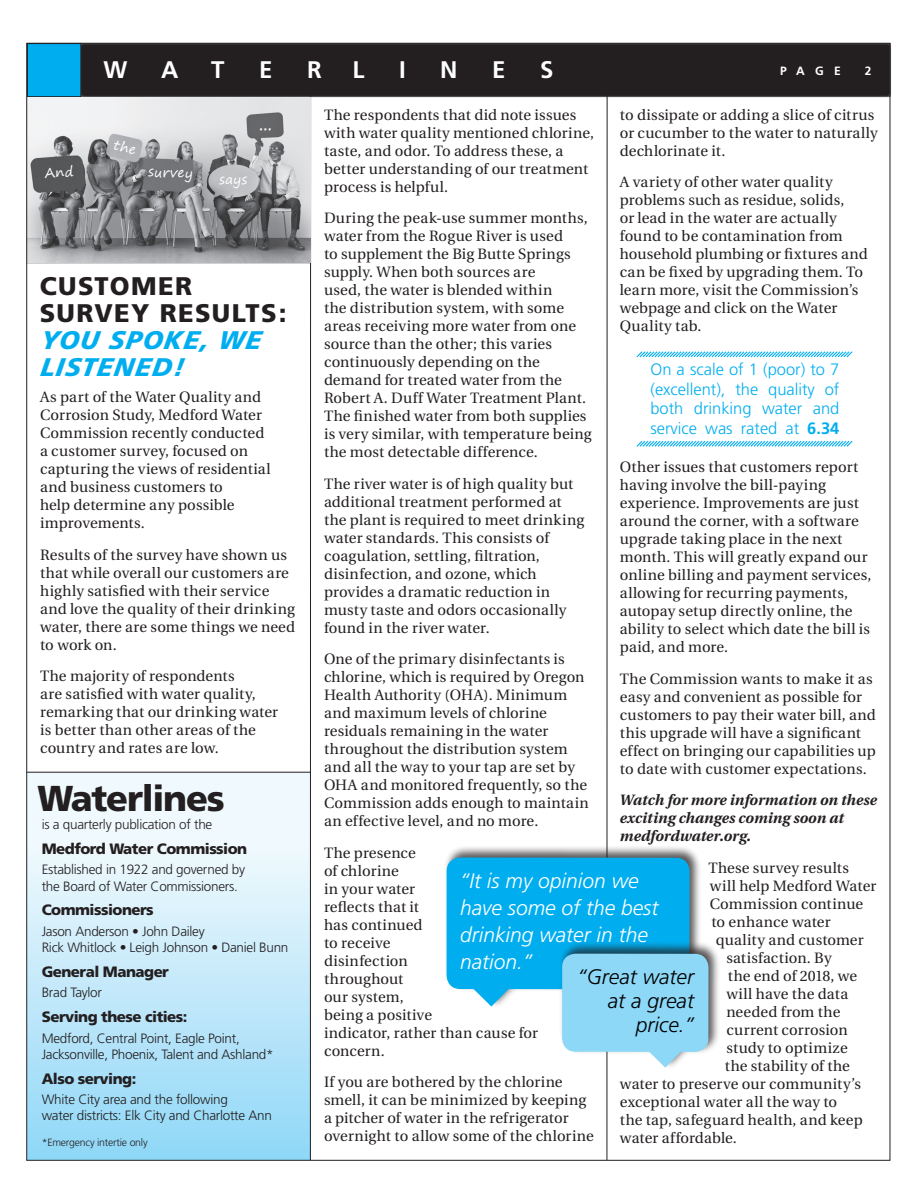
<style>
.page{position:relative;width:918px;height:1188px;background:#fff}
.page>*{position:absolute;margin:0;border:0;box-sizing:border-box;transform-origin:0 0}
.t1{font:900 36px "Frutiger";letter-spacing:-.035em;color:#231f20}
._2__Feature_Headline{font:900 25.5px/27px "Frutiger";letter-spacing:.05em;color:#231f20}
.t2{font:700 24px "Frutiger";color:#fff}
._4__Hints{font:italic 300 21px/27px "Frutiger";color:#fff}
._4__Hints-2{font:italic 300 21px/24px "Frutiger";color:#000;text-align:right}
._4__Hints-3{font:300 16.5px/19.5px "Frutiger";color:#00aeef;text-align:justify}
.Continued{font:15px/18px "Utopia";letter-spacing:.01em;color:#231f20}
.t3{font:900 15px "Frutiger";letter-spacing:-.035em;color:#231f20}
.Continued-2{font:italic 700 15px/18px "Utopia";letter-spacing:.005em;color:#231f20}
.t4{font:300 13.5px/16.2px "Frutiger";letter-spacing:-.02em;color:#231f20}
.Continued-3{font:13.5px "Segoe Print";color:#fff}
.t5{font:700 12px "Frutiger";color:#fff}
.t6{font:300 10.5px "Frutiger";letter-spacing:-.02em;color:#231f20}
.s1{font-style:italic;color:#00aeef}
.s2{font-weight:700}
</style>
<div class="page">
<svg style="left:636px;top:440px;width:217px;height:7px"></svg>
<svg style="left:636px;top:351px;width:217px;height:7px"></svg>
<div style="left:27px;top:772px;width:283px;height:388px;background:linear-gradient(to bottom,#fffefe,#93d8f7)"></div>
<div style="left:81px;top:44px;width:810px;height:53px;background:#231f20"></div>
<div style="left:80px;top:43px;width:811px;height:54px;border:1px solid #231f20"></div>
<div style="left:27px;top:44px;width:54px;height:53px;background:#00aeef"></div>
<div style="left:27px;top:43px;width:54px;height:54px;border:1px solid #231f20"></div>
<hr style="left:81px;top:44px;width:1px;height:53px;background:#231f20">
<hr style="left:27px;top:772px;width:284px;height:1px;background:#231f20">
<hr style="left:310px;top:94px;width:1px;height:1066px;background:#231f20">
<img style="left:28px;top:97px;width:282px;height:166px">
<hr style="left:607px;top:94px;width:1px;height:1066px;background:#231f20">
<div style="left:444px;top:845px;width:258px;height:164px;background:#231f20;opacity:.75"></div>
<svg style="left:456px;top:988px;width:52px;height:19px"></svg>
<div style="left:447px;top:858px;width:243px;height:131px;background:#00aeef;border-radius:14px"></div>
<div style="left:559px;top:941px;width:162px;height:129px;background:#231f20;opacity:.75"></div>
<svg style="left:630px;top:1052px;width:52px;height:16px"></svg>
<div style="left:562px;top:954px;width:146px;height:98px;background:#8dd7f7;border-radius:14px"></div>
<svg style="left:44px;top:165px;width:30px;height:14px"></svg>
<svg style="left:113px;top:140px;width:23px;height:15px"></svg>
<svg style="left:260px;top:128px;width:11px;height:3px"></svg>
<h3 class="t2" style="left:104px;top:56px;width:25px">W</h3>
<h3 class="t2" style="left:161px;top:56px;width:19px">A</h3>
<h3 class="t2" style="left:211px;top:56px;width:15px">T</h3>
<h3 class="t2" style="left:259px;top:56px;width:15px">E</h3>
<h3 class="t2" style="left:307px;top:56px;width:16px">R</h3>
<h3 class="t2" style="left:352px;top:56px;width:13px">L</h3>
<h3 class="t2" style="left:399px;top:56px;width:8px">I</h3>
<h3 class="t2" style="left:440px;top:56px;width:19px">N</h3>
<h3 class="t2" style="left:492px;top:56px;width:15px">E</h3>
<h3 class="t2" style="left:540px;top:56px;width:15px">S</h3>
<p class="t5" style="left:780px;top:64px;width:62px">PAGE</p>
<p class="t5" style="left:865px;top:64px;width:8px">2</p>
<p class="Continued-3" style="left:149px;top:160px;width:46px;rotate:2deg">survey</p>
<p class="Continued-3" style="left:220px;top:167px;width:30px;rotate:2deg">says</p>
<p class="_2__Feature_Headline" style="left:40px;top:272px;width:248px">CUSTOMER<br>SURVEY RESULTS:<br><span class="s1">YOU SPOKE, WE<br>LISTENED!</span></p>
<p class="Continued" style="left:40px;top:388px;width:232px">As part of the Water Quality and<br>Corrosion Study, Medford Water<br>Commission recently conducted a customer survey, focused on capturing the views of residential and business customers to<br>help determine any possible improvements.</p>
<p class="Continued" style="left:40px;top:546px;width:257px">Results of the survey have shown us that while overall our customers are highly satisfied with their service and love the quality of their drinking water, there are some things we need to work on.</p>
<p class="Continued" style="left:40px;top:667px;width:240px">The majority of respondents<br>are satisfied with water quality, remarking that our drinking water is better than other areas of the country and rates are low.</p>
<h1 class="t1" style="left:37px;top:777px;width:189px">Waterlines</h1>
<p class="t4" style="left:42px;top:817px;width:172px">is a quarterly publication of the</p>
<p class="t3" style="left:42px;top:840px;width:207px">Medford Water Commission</p>
<p class="t4" style="left:42px;top:862px;width:205px">Established in 1922 and governed by the Board of Water Commissioners.</p>
<p class="t3" style="left:42px;top:901px;width:114px">Commissioners</p>
<p class="t4" style="left:42px;top:923px;width:248px">Jason Anderson • John Dailey<br>Rick Whitlock • Leigh Johnson • Daniel Bunn</p>
<p class="t3" style="left:42px;top:963px;width:129px">General Manager</p>
<p class="t4" style="left:42px;top:985px;width:62px">Brad Taylor</p>
<p class="t3" style="left:42px;top:1008px;width:147px">Serving these cities:</p>
<p class="t4" style="left:42px;top:1030px;width:233px">Medford, Central Point, Eagle Point,<br>Jacksonville, Phoenix, Talent and Ashland*</p>
<p class="t3" style="left:42px;top:1069px;width:96px">Also serving:</p>
<p class="t4" style="left:42px;top:1092px;width:232px">White City area and the following<br>water districts: Elk City and Charlotte Ann</p>
<p class="t6" style="left:42px;top:1137px;width:107px">*Emergency intertie only</p>
<p class="Continued" style="left:324px;top:106px;width:272px">The respondents that did note issues with water quality mentioned chlorine, taste, and odor. To address these, a better understanding of our treatment process is helpful.</p>
<p class="Continued" style="left:324px;top:209px;width:269px">During the peak-use summer months, water from the Rogue River is used<br>to supplement the Big Butte Springs supply. When both sources are<br>used, the water is blended within<br>the distribution system, with some areas receiving more water from one source than the other; this varies continuously depending on the demand for treated water from the Robert A. Duff Water Treatment Plant.<br>The finished water from both supplies is very similar, with temperature being the most detectable difference.</p>
<p class="Continued" style="left:324px;top:475px;width:262px">The river water is of high quality but additional treatment performed at the plant is required to meet drinking water standards. This consists of coagulation, settling, filtration, disinfection, and ozone, which provides a dramatic reduction in musty taste and odors occasionally found in the river water.</p>
<p class="Continued" style="left:324px;top:650px;width:266px">One of the primary disinfectants is chlorine, which is required by Oregon Health Authority (OHA). Minimum and maximum levels of chlorine residuals remaining in the water throughout the distribution system and all the way to your tap are set by OHA and monitored frequently, so the Commission adds enough to maintain an effective level, and no more.</p>
<p class="Continued" style="left:324px;top:844px;width:216px">The presence<br>of chlorine<br>in your water<br>reflects that it<br>has continued<br>to receive<br>disinfection<br>throughout<br>our system,<br>being a positive<br>indicator, rather than cause for concern.</p>
<p class="Continued" style="left:324px;top:1073px;width:271px">If you are bothered by the chlorine smell, it can be minimized by keeping a pitcher of water in the refrigerator overnight to allow some of the chlorine</p>
<p class="Continued" style="left:620px;top:106px;width:259px">to dissipate or adding a slice of citrus or cucumber to the water to naturally dechlorinate it.</p>
<p class="Continued" style="left:620px;top:173px;width:249px">A variety of other water quality problems such as residue, solids,<br>or lead in the water are actually found to be contamination from household plumbing or fixtures and can be fixed by upgrading them. To learn more, visit the Commission’s webpage and click on the Water<br>Quality tab.</p>
<p class="_4__Hints-3" style="left:650px;top:360px;width:191px">On a scale of 1 (poor) to 7 (excellent), the quality of both drinking water and service was rated at <span class="s2">6.34</span></p>
<p class="Continued" style="left:620px;top:458px;width:253px">Other issues that customers report having involve the bill-paying experience. Improvements are just around the corner, with a software upgrade taking place in the next month. This will greatly expand our online billing and payment services, allowing for recurring payments, autopay setup directly online, the ability to select which date the bill is paid, and more.</p>
<p class="Continued" style="left:620px;top:670px;width:257px">The Commission wants to make it as easy and convenient as possible for customers to pay their water bill, and this upgrade will have a significant effect on bringing our capabilities up to date with customer expectations.</p>
<p class="Continued-2" style="left:620px;top:791px;width:259px">Watch for more information on these exciting changes coming soon at medfordwater.org.</p>
<p class="Continued" style="left:708px;top:859px;width:142px">These survey results</p>
<p class="Continued" style="left:710px;top:877px;width:168px">will help Medford Water</p>
<p class="Continued" style="left:710px;top:895px;width:155px">Commission continue</p>
<p class="Continued" style="left:711px;top:913px;width:121px">to enhance water</p>
<p class="Continued" style="left:716px;top:931px;width:149px">quality and customer</p>
<p class="Continued" style="left:726px;top:949px;width:107px">satisfaction. By</p>
<p class="Continued" style="left:728px;top:967px;width:131px">the end of 2018, we</p>
<p class="Continued" style="left:726px;top:985px;width:123px">will have the data</p>
<p class="Continued" style="left:726px;top:1003px;width:116px">needed from the</p>
<p class="Continued" style="left:726px;top:1021px;width:123px">current corrosion</p>
<p class="Continued" style="left:726px;top:1039px;width:123px">study to optimize</p>
<p class="Continued" style="left:725px;top:1057px;width:127px">the stability of the</p>
<p class="Continued" style="left:620px;top:1075px;width:243px">water to preserve our community’s</p>
<p class="Continued" style="left:620px;top:1093px;width:219px">exceptional water all the way to</p>
<p class="Continued" style="left:620px;top:1111px;width:244px">the tap, safeguard health, and keep</p>
<p class="Continued" style="left:620px;top:1129px;width:119px">water affordable.</p>
<p class="_4__Hints" style="left:460px;top:868px;width:200px">“It is my opinion we have some of the best drinking water in the</p>
<p class="_4__Hints" style="left:460px;top:949px;width:74px">nation.”</p>
<p class="_4__Hints-2" style="left:578px;top:965px;width:118px">“Great water at a great price.”</p>
</div>
